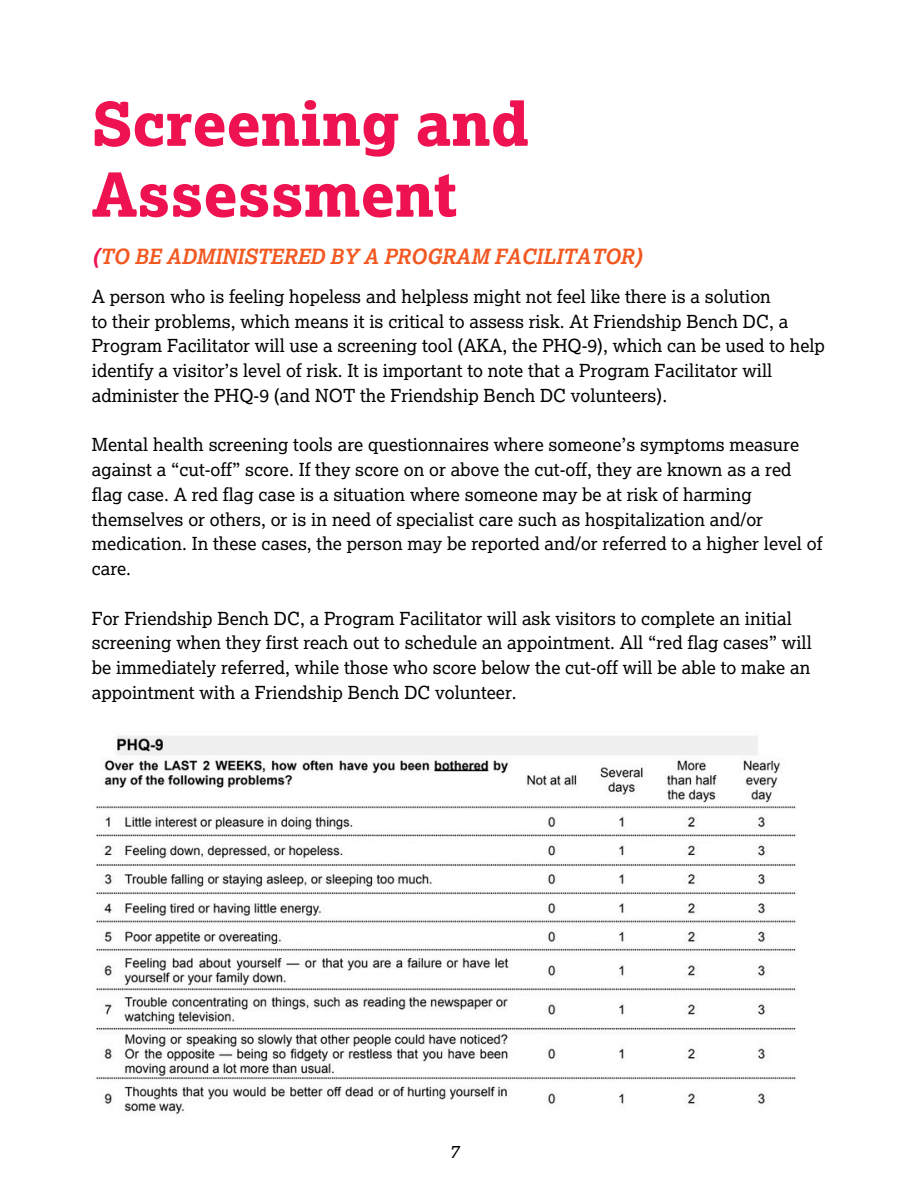
<style>
.page{position:relative;width:918px;height:1188px;background:#fff}
.page>*{position:absolute;margin:0;border:0;box-sizing:border-box;transform-origin:0 0}
.t1{font:60px/70.8px "Lexia X Bold";color:#ef1250}
.t2{font:italic 700 21px "Lexia";color:#f25821}
.t3{font:18px/24.8px "Lexia";color:#000}
.t4{font:italic 18px "Lexia";color:#000}
.s1{color:#ef1250}
</style>
<div class="page">
<img style="left:96px;top:736px;width:700px;height:378px">
<p class="t1" style="left:92px;top:89px;width:439px">Screening and<br>Assessment</p>
<p class="t2" style="left:92px;top:244px;width:552px"><span class="s1">(</span>TO BE ADMINISTERED BY A PROGRAM FACILITATOR)</p>
<p class="t3" style="left:92px;top:284px;width:681px">A person who is feeling hopeless and helpless might not feel like there is a solution</p>
<p class="t3" style="left:92px;top:309px;width:735px">to their problems, which means it is critical to assess risk. At Friendship Bench DC, a Program Facilitator will use a screening tool (AKA, the PHQ-9), which can be used to help identify a visitor’s level of risk. It is important to note that a Program Facilitator will administer the PHQ-9 (and NOT the Friendship Bench DC volunteers).</p>
<p class="t3" style="left:92px;top:433px;width:709px">Mental health screening tools are questionnaires where someone’s symptoms measure against a “cut-off” score. If they score on or above the cut-off, they are known as a red</p>
<p class="t3" style="left:92px;top:482px;width:732px">flag case. A red flag case is a situation where someone may be at risk of harming themselves or others, or is in need of specialist care such as hospitalization and/or medication. In these cases, the person may be reported and/or referred to a higher level of care.</p>
<p class="t3" style="left:92px;top:606px;width:722px">For Friendship Bench DC, a Program Facilitator will ask visitors to complete an initial screening when they first reach out to schedule an appointment. All “red flag cases” will be immediately referred, while those who score below the cut-off will be able to make an appointment with a Friendship Bench DC volunteer.</p>
<p class="t4" style="left:449px;top:1141px;width:11px">7</p>
</div>
